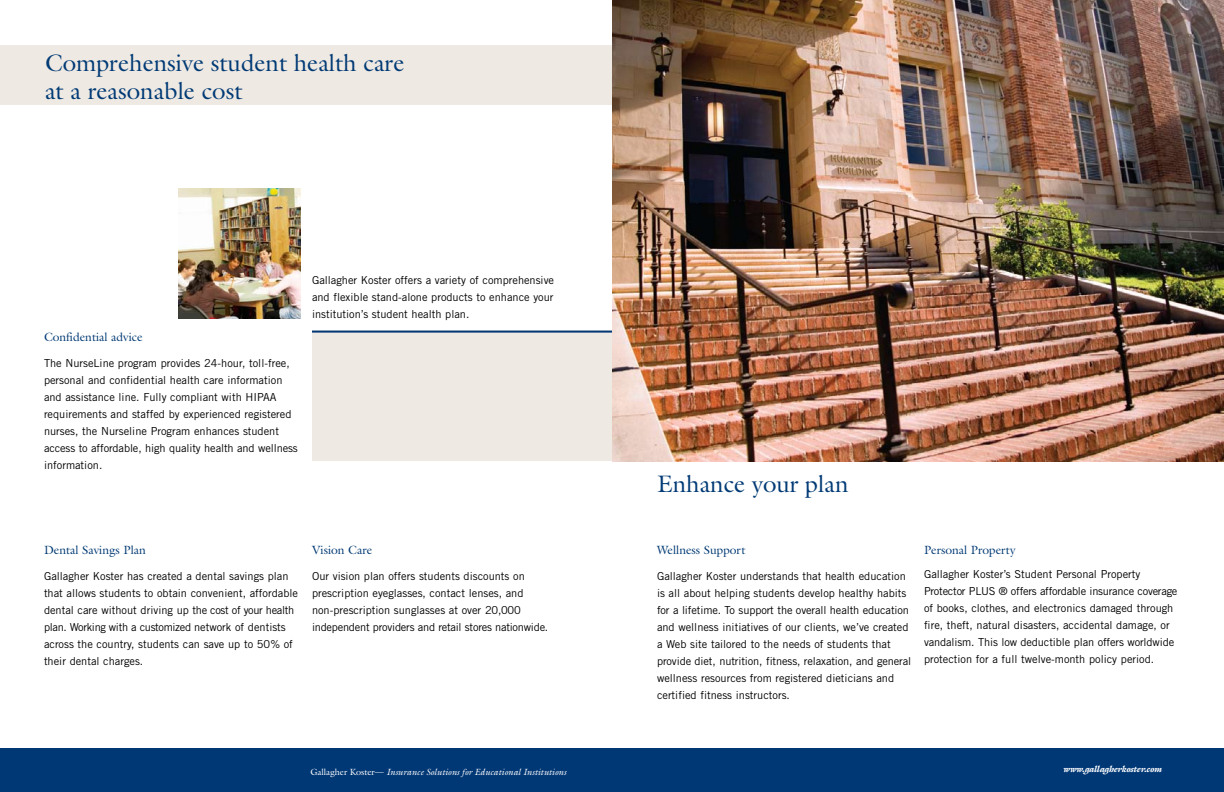
<style>
.page{position:relative;width:1224px;height:792px;background:#fff}
.page>*{position:absolute;margin:0;border:0;box-sizing:border-box;transform-origin:0 0}
.t1{font:24px/28.8px "Galliard";color:#003a75}
.t2{font:12px "Galliard";color:#003a75}
.t3{font:11px/17px "Trade Gothic";color:#000}
.t4{font:italic 9px "Galliard";color:#fff}
.t5{font:italic 900 9px "Galliard";color:#fff}
.s1{font-style:normal}
</style>
<div class="page">
<div style="left:0;top:45px;width:1224px;height:60px;background:#efe9e3"></div>
<div style="left:312px;top:331px;width:489px;height:130px;background:#efe9e3"></div>
<div style="left:0;top:748px;width:1224px;height:44px;background:#003876"></div>
<img style="left:178px;top:188px;width:123px;height:131px">
<hr style="left:312px;top:331px;width:600px;height:2px;background:#003876">
<img style="left:612px;top:0;width:612px;height:461px">
<h1 class="t1" style="left:45px;top:48px;width:361px">Comprehensive student health care at a reasonable cost</h1>
<p class="t2" style="left:44px;top:329px;width:100px">Confidential advice</p>
<p class="t3" style="left:44px;top:354px;width:255px">The NurseLine program provides 24-hour, toll-free, personal and confidential health care information and assistance line. Fully compliant with HIPAA requirements and staffed by experienced registered nurses, the Nurseline Program enhances student access to affordable, high quality health and wellness information.</p>
<p class="t3" style="left:312px;top:271px;width:244px;text-align:justify">Gallagher Koster offers a variety of comprehensive and flexible stand-alone products to enhance your institution’s student health plan.</p>
<p class="t2" style="left:44px;top:542px;width:103px">Dental Savings Plan</p>
<p class="t3" style="left:44px;top:567px;width:256px">Gallagher Koster has created a dental savings plan that allows students to obtain convenient, affordable dental care without driving up the cost of your health plan. Working with a customized network of dentists across the country, students can save up to 50% of their dental charges.</p>
<p class="t2" style="left:312px;top:542px;width:62px">Vision Care</p>
<p class="t3" style="left:312px;top:567px;width:238px">Our vision plan offers students discounts on prescription eyeglasses, contact lenses, and non-prescription sunglasses at over 20,000 independent providers and retail stores nationwide.</p>
<p class="t4" style="left:310px;top:766px;width:257px"><span class="s1">Gallagher Koster—</span> Insurance Solutions for Educational Institutions</p>
<h1 class="t1" style="left:657px;top:469px;width:193px">Enhance your plan</h1>
<p class="t2" style="left:657px;top:542px;width:90px">Wellness Support</p>
<p class="t3" style="left:657px;top:567px;width:256px">Gallagher Koster understands that health education is all about helping students develop healthy habits for a lifetime. To support the overall health education and wellness initiatives of our clients, we’ve created a Web site tailored to the needs of students that provide diet, nutrition, fitness, relaxation, and general wellness resources from registered dieticians and certified fitness instructors.</p>
<p class="t2" style="left:924px;top:542px;width:93px">Personal Property</p>
<p class="t3" style="left:924px;top:565px;width:255px">Gallagher Koster’s Student Personal Property Protector PLUS ® offers affordable insurance coverage of books, clothes, and electronics damaged through fire, theft, natural disasters, accidental damage, or vandalism. This low deductible plan offers worldwide protection for a full twelve-month policy period.</p>
<p class="t5" style="left:1064px;top:764px;width:100px">www.gallagherkoster.com</p>
</div>
